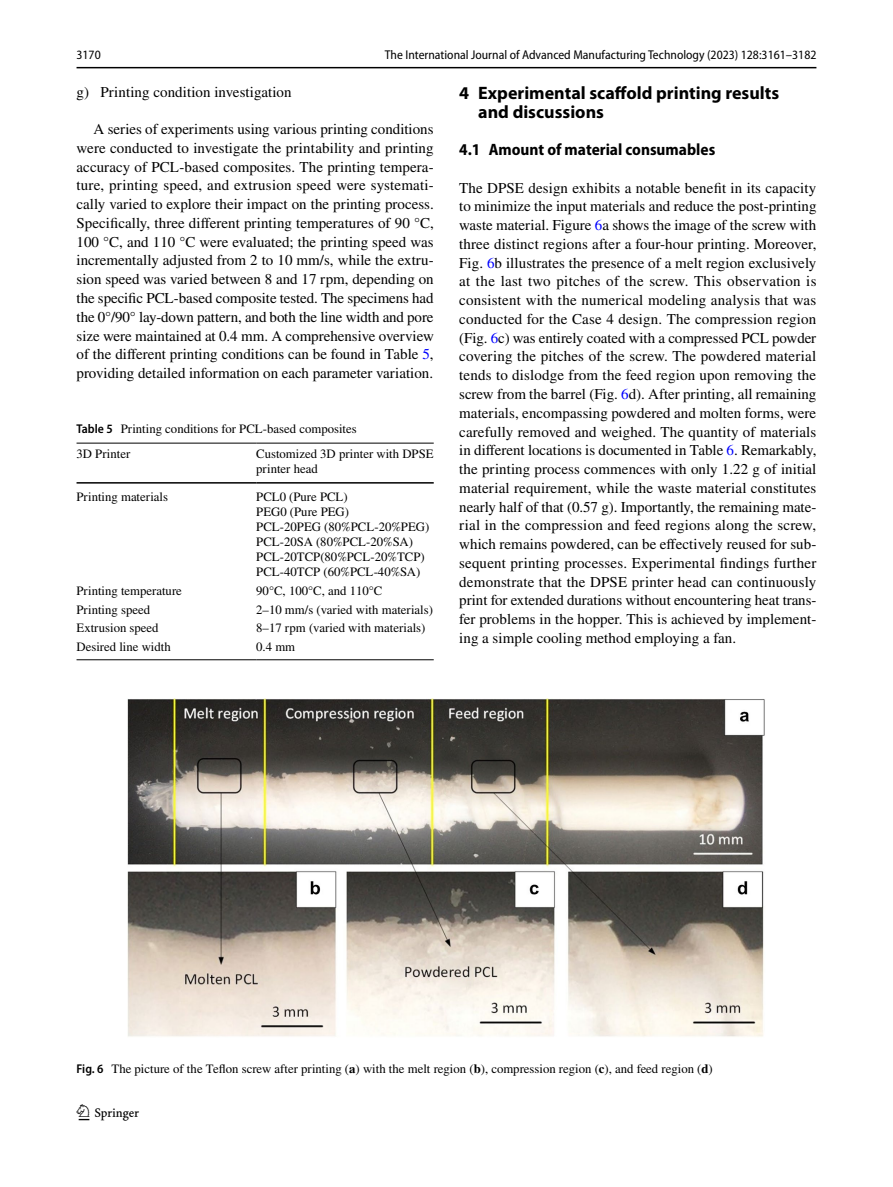
<style>
.page{position:relative;width:893px;height:1187px;background:#fff}
.page>*{position:absolute;margin:0;border:0;box-sizing:border-box;transform-origin:0 0}
.t1{font:22.5px "Springnew Regular 2";color:#000}
.t2{font:700 18px/18.8px "Myriad Pro";color:#000}
.t3{font:700 semi-condensed 16.5px "Myriad Pro";color:#000}
.t4{font:15px/18.8px "STIX";letter-spacing:.005em;color:#000;text-align:justify}
.t5{font:12.75px/15px "STIX";color:#000}
.t6{font:semi-condensed 12.75px "Myriad Pro";color:#000}
.s1{color:#00f}
.s2{font-family:"Myriad Pro";font-weight:600;font-stretch:semi-condensed}
.s3{font-weight:700}
</style>
<div class="page">
<hr style="left:77px;top:67px;width:739px;height:1px;background:#000">
<hr style="left:77px;top:442px;width:179px;height:1px;background:#000">
<hr style="left:77px;top:482px;width:179px;height:1px;background:#000">
<hr style="left:256px;top:442px;width:178px;height:1px;background:#000">
<hr style="left:256px;top:482px;width:178px;height:1px;background:#000">
<hr style="left:77px;top:659px;width:179px;height:1px;background:#000">
<hr style="left:256px;top:659px;width:178px;height:1px;background:#000">
<img style="left:128px;top:698px;width:637px;height:339px">
<p class="t6" style="left:77px;top:48px;width:26px">3170</p>
<p class="t6" style="left:385px;top:48px;width:433px">The International Journal of Advanced Manufacturing Technology (2023) 128:3161–3182</p>
<p class="t4" style="left:77px;top:83px;width:217px">g) Printing condition investigation</p>
<p class="t4" style="left:77px;top:121px;width:359px;text-indent:17px">A series of experiments using various printing conditions were conducted to investigate the printability and printing accuracy of PCL-based composites. The printing tempera&shy;ture, printing speed, and extrusion speed were systemati&shy;cally varied to explore their impact on the printing process.<br>Specifically, three different printing temperatures of 90 °C, 100 °C, and 110 °C were evaluated; the printing speed was incrementally adjusted from 2 to 10 mm/s, while the extru&shy;sion speed was varied between 8 and 17 rpm, depending on the specific PCL-based composite tested. The specimens had the 0°/90° lay-down pattern, and both the line width and pore size were maintained at 0.4 mm. A comprehensive overview of the different printing conditions can be found in Table <span class="s1">5</span>, providing detailed information on each parameter variation.</p>
<p class="t5" style="left:77px;top:416px;width:282px;line-height:25.5px"><span class="s2">Table 5</span> Printing conditions for PCL-based composites<br>3D Printer</p>
<p class="t5" style="left:256px;top:447px;width:179px">Customized 3D printer with DPSE printer head</p>
<p class="t5" style="left:77px;top:490px;width:93px">Printing materials</p>
<p class="t5" style="left:256px;top:490px;width:175px">PCL0 (Pure PCL)<br>PEG0 (Pure PEG)<br>PCL-20PEG (80%PCL-20%PEG)<br>PCL-20SA (80%PCL-20%SA)<br>PCL-20TCP(80%PCL-20%TCP)<br>PCL-40TCP (60%PCL-40%SA)</p>
<p class="t5" style="left:77px;top:584px;width:107px">Printing temperature</p>
<p class="t5" style="left:256px;top:584px;width:128px">90°C, 100°C, and 110°C</p>
<p class="t5" style="left:77px;top:602px;width:75px">Printing speed</p>
<p class="t5" style="left:256px;top:602px;width:178px">2–10 mm/s (varied with materials)</p>
<p class="t5" style="left:77px;top:621px;width:84px">Extrusion speed</p>
<p class="t5" style="left:256px;top:621px;width:171px">8–17 rpm (varied with materials)</p>
<p class="t5" style="left:77px;top:640px;width:96px">Desired line width</p>
<p class="t5" style="left:256px;top:640px;width:40px">0.4 mm</p>
<p class="t2" style="left:478px;top:83px;width:302px;text-indent:-19px">4 Experimental scaffold printing results and discussions</p>
<p class="t3" style="left:459px;top:140px;width:258px">4.1 Amount of material consumables</p>
<p class="t4" style="left:459px;top:179px;width:359px">The DPSE design exhibits a notable benefit in its capacity to minimize the input materials and reduce the post-printing waste material. Figure <span class="s1">6</span>a shows the image of the screw with three distinct regions after a four-hour printing. Moreover, Fig. <span class="s1">6</span>b illustrates the presence of a melt region exclusively at the last two pitches of the screw. This observation is consistent with the numerical modeling analysis that was conducted for the Case 4 design. The compression region (Fig. <span class="s1">6</span>c) was entirely coated with a compressed PCL powder covering the pitches of the screw. The powdered material tends to dislodge from the feed region upon removing the screw from the barrel (Fig. <span class="s1">6</span>d). After printing, all remaining materials, encompassing powdered and molten forms, were carefully removed and weighed. The quantity of materials in different locations is documented in Table <span class="s1">6</span>. Remarkably, the printing process commences with only 1.22 g of initial material requirement, while the waste material constitutes nearly half of that (0.57 g). Importantly, the remaining mate&shy;rial in the compression and feed regions along the screw, which remains powdered, can be effectively reused for sub&shy;sequent printing processes. Experimental findings further demonstrate that the DPSE printer head can continuously print for extended durations without encountering heat trans&shy;fer problems in the hopper. This is achieved by implement&shy;ing a simple cooling method employing a fan.</p>
<p class="t5" style="left:77px;top:1061px;width:638px"><span class="s2">Fig. 6</span> The picture of the Teflon screw after printing (<span class="s3">a</span>) with the melt region (<span class="s3">b</span>), compression region (<span class="s3">c</span>), and feed region (<span class="s3">d</span>)</p>
<h1 class="t1" style="left:79px;top:1104px;width:62px">1 3</h1>
</div>
